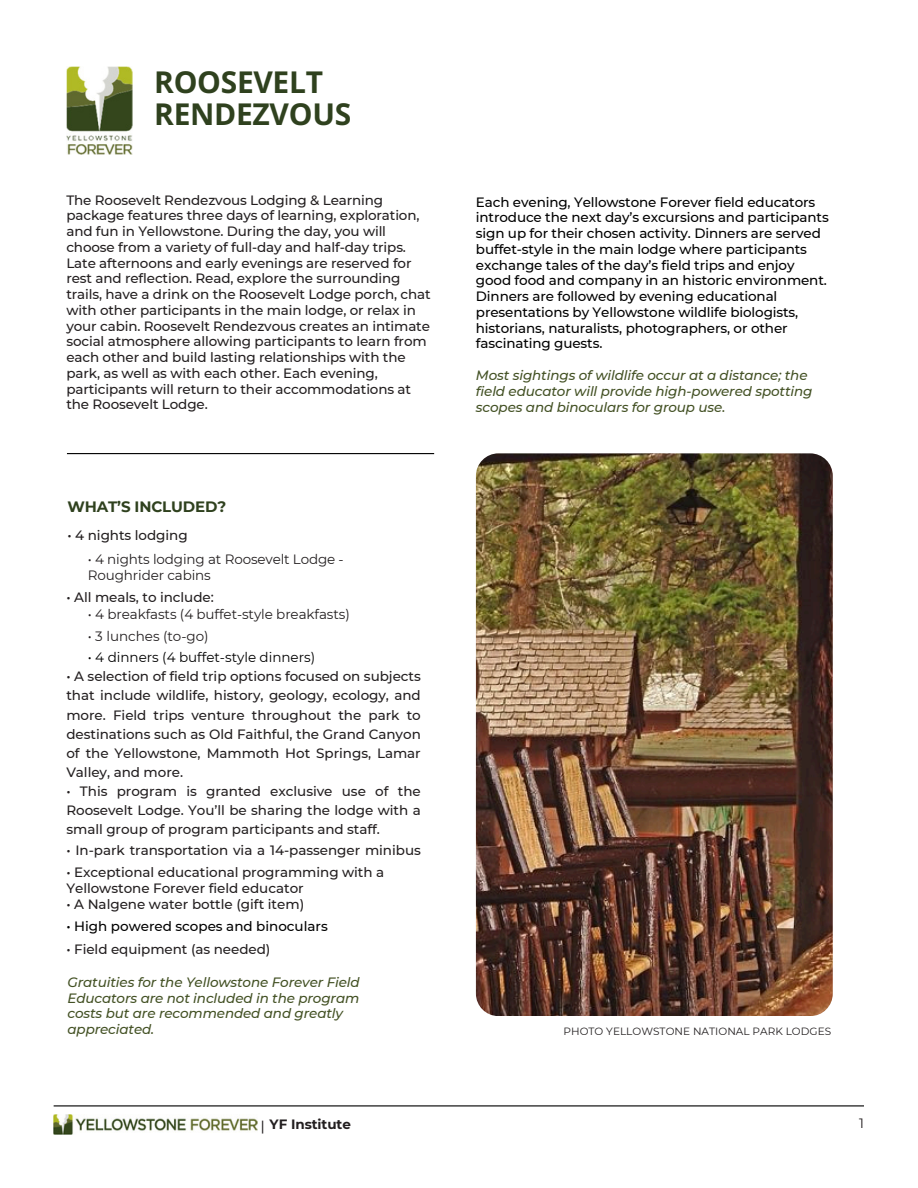
<style>
.page{position:relative;width:918px;height:1188px;background:#fff}
.page>*{position:absolute;margin:0;border:0;box-sizing:border-box;transform-origin:0 0}
.t1{font:700 30px/31.5px "Open Sans";letter-spacing:-.01em;color:#2f411e}
.t2{font:700 15px "Montserrat";letter-spacing:-.01em;color:#2f411e}
.t3{font:500 13.5px/15.8px "Montserrat";letter-spacing:-.01em;color:#231f20}
.t4{font:500 13.5px/15.8px "Montserrat";letter-spacing:-.01em;color:#000}
.t5{font:italic 500 13.5px/15.8px "Montserrat";letter-spacing:-.01em;color:#435124}
.t6{font:13.5px/15.8px "Montserrat";letter-spacing:-.01em;color:#231f20}
.t7{font:13.5px "Montserrat";color:#000}
.t8{font:700 13.5px "Montserrat";letter-spacing:-.005em;color:#231f20}
.t9{font:10.5px "Montserrat";letter-spacing:.005em;color:#231f20}
.s1{font-family:"Tahoma";font-weight:400}
</style>
<div class="page">
<img style="left:54px;top:1115px;width:203px;height:19px">
<img style="left:67px;top:67px;width:65px;height:88px">
<img style="left:476px;top:453px;width:357px;height:563px;border-radius:22px">
<hr style="left:67px;top:453px;width:367px;height:1px;background:#000">
<hr style="left:54px;top:1105px;width:810px;height:1px;background:#000">
<h3 class="t1" style="left:154px;top:66px;width:198px">ROOSEVELT<br>RENDEZVOUS</h3>
<h4 class="t3" style="left:66px;top:192px;width:366px">The Roosevelt Rendezvous Lodging &amp; Learning package features three days of learning, exploration, and fun in Yellowstone. During the day, you will choose from a variety of full-day and half-day trips.<br>Late afternoons and early evenings are reserved for rest and reflection. Read, explore the surrounding trails, have a drink on the Roosevelt Lodge porch, chat with other participants in the main lodge, or relax in your cabin. Roosevelt Rendezvous creates an intimate social atmosphere allowing participants to learn from each other and build lasting relationships with the park, as well as with each other. Each evening, participants will return to their accommodations at the Roosevelt Lodge.</h4>
<h3 class="t2" style="left:68px;top:497px;width:160px">WHAT’S INCLUDED?</h3>
<p class="t3" style="left:68px;top:527px;width:122px">• 4 nights lodging</p>
<h2 class="t6" style="left:88px;top:552px;width:257px">• 4 nights lodging at Roosevelt Lodge -<br>Roughrider cabins</h2>
<h3 class="t6" style="left:88px;top:607px;width:263px">• 4 breakfasts (4 buffet-style breakfasts)</h3>
<h3 class="t6" style="left:88px;top:628px;width:122px">• 3 lunches (to-go)</h3>
<h3 class="t7" style="left:88px;top:649px;width:229px">• 4 dinners (4 buffet-style dinners)</h3>
<p class="t3" style="left:66px;top:590px;width:149px">• All meals, to include:</p>
<p class="t3" style="left:66px;top:667px;width:356px;line-height:19.2px;text-align:justify">• A selection of field trip options focused on subjects that include wildlife, history, geology, ecology, and more. Field trips venture throughout the park to destinations such as Old Faithful, the Grand Canyon of the Yellowstone, Mammoth Hot Springs, Lamar Valley, and more.</p>
<p class="t3" style="left:66px;top:782px;width:356px;line-height:19.2px;text-align:justify">• This program is granted exclusive use of the Roosevelt Lodge. You’ll be sharing the lodge with a small group of program participants and staff.</p>
<p class="t3" style="left:66px;top:842px;width:356px">• In-park transportation via a 14-passenger minibus</p>
<p class="t3" style="left:66px;top:864px;width:319px">• Exceptional educational programming with a<br>Yellowstone Forever field educator</p>
<p class="t3" style="left:66px;top:896px;width:239px">• A Nalgene water bottle (gift item)</p>
<p class="t4" style="left:66px;top:918px;width:263px">• High powered scopes and binoculars</p>
<h3 class="t3" style="left:66px;top:941px;width:206px">• Field equipment (as needed)</h3>
<h3 class="t5" style="left:67px;top:974px;width:294px">Gratuities for the Yellowstone Forever Field Educators are not included in the program costs but are recommended and greatly appreciated.</h3>
<p class="t8" style="left:260px;top:1116px;width:92px"><span class="s1">|</span> YF Institute</p>
<h3 class="t4" style="left:476px;top:194px;width:354px">Each evening, Yellowstone Forever field educators introduce the next day’s excursions and participants sign up for their chosen activity. Dinners are served buffet-style in the main lodge where participants exchange tales of the day’s field trips and enjoy good food and company in an historic environment.<br>Dinners are followed by evening educational presentations by Yellowstone wildlife biologists, historians, naturalists, photographers, or other fascinating guests.</h3>
<h4 class="t5" style="left:476px;top:367px;width:338px">Most sightings of wildlife occur at a distance; the field educator will provide high-powered spotting scopes and binoculars for group use.</h4>
<p class="t9" style="left:564px;top:1025px;width:269px">PHOTO YELLOWSTONE NATIONAL PARK LODGES</p>
<h3 class="t6" style="left:859px;top:1115px;width:6px">1</h3>
</div>
